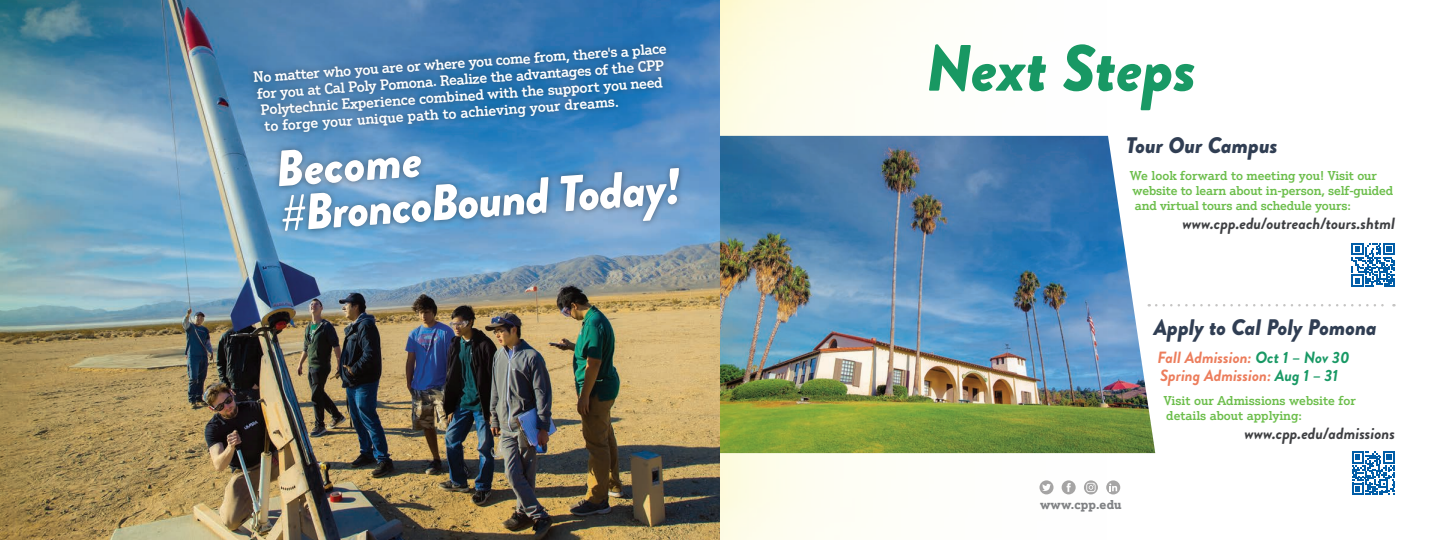
<style>
.page{position:relative;width:1440px;height:540px;background:#fff}
.page>*{position:absolute;margin:0;border:0;box-sizing:border-box;transform-origin:0 0}
.t1{font:italic 900 65.25px "Brandon Grotesque";color:#199965}
.t2{font:italic 900 50.5px/45px "Brandon Grotesque";color:#fff}
.t3{font:italic 900 22.5px "Brandon Grotesque";color:#303e53}
.t4{font:italic 700 16.25px "Brandon Grotesque";color:#3e3f42}
.t5{font:italic 700 16.25px/18.8px "Brandon Grotesque";color:#ec7d5c}
.t6{font:500 14.38px "Justus Pro";color:#fff}
.t7{font:500 12.5px/15px "Justus Pro";letter-spacing:-.01em;color:#6cbe4b}
.t8{font:700 12.5px "Justus Pro";letter-spacing:.01em;color:#808285}
.s1{color:#199965}
</style>
<div class="page">
<svg style="left:1352px;top:243px;width:43px;height:44px"></svg>
<svg style="left:1170px;top:304px;width:224px;height:2px"></svg>
<img style="left:476px;top:0;width:689px;height:540px">
<img style="left:0;top:0;width:476px;height:540px">
<div style="left:273px;top:143px;width:413px;height:95px;background:#231f20;opacity:.5"></div>
<div style="left:247px;top:38px;width:426px;height:100px;background:#231f20;opacity:.5"></div>
<svg style="left:1352px;top:451px;width:43px;height:44px"></svg>
<p class="t6" style="left:253px;top:68px;width:416px;rotate:-4deg">No matter who you are or where you come from, there's a place</p>
<p class="t6" style="left:257px;top:84px;width:409px;rotate:-4deg">for you at Cal Poly Pomona. Realize the advantages of the CPP</p>
<p class="t6" style="left:260px;top:101px;width:404px;rotate:-4deg">Polytech nic Experience combined with the support you need</p>
<p class="t6" style="left:264px;top:117px;width:357px;rotate:-4deg">to forge your unique path to ach ieving your dreams.</p>
<h2 class="t2" style="left:274px;top:147px;width:404px;rotate:-4deg">Become #BroncoBound Today!</h2>
<h1 class="t1" style="left:926px;top:21px;width:272px">Next Steps</h1>
<h3 class="t3" style="left:1126px;top:129px;width:153px">Tour Our Campus</h3>
<p class="t7" style="left:1130px;top:168px;width:265px">We look forward to meeting you! Visit our website to learn about in-person, self-guided and virtual tours and schedule yours:</p>
<p class="t4" style="left:1183px;top:212px;width:214px">www.cpp.edu/outreach/tours.shtml</p>
<p class="t8" style="left:1040px;top:497px;width:83px">www.cpp.edu</p>
<h3 class="t3" style="left:1154px;top:311px;width:225px">Apply to Cal Poly Pomona</h3>
<p class="t5" style="left:1158px;top:348px;width:194px">Fall Admission: <span class="s1">Oct 1 – Nov 30<br></span>Spring Admission: <span class="s1">Aug 1 – 31</span></p>
<p class="t7" style="left:1164px;top:393px;width:194px">Visit our Admissions website for details about applying:</p>
<p class="t4" style="left:1245px;top:422px;width:152px">www.cpp.edu/admissions</p>
</div>
